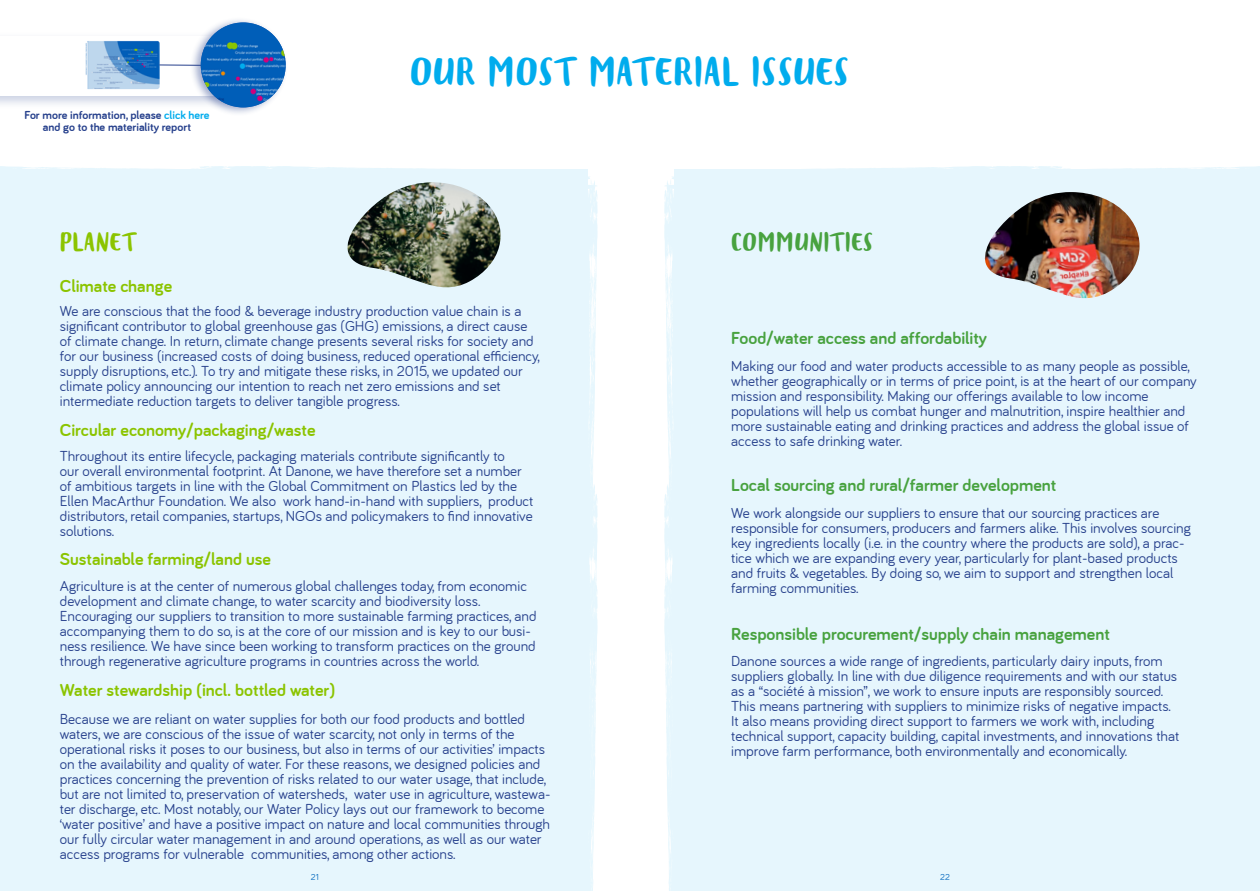
<style>
.page{position:relative;width:1260px;height:891px;background:#fff}
.page>*{position:absolute;margin:0;border:0;box-sizing:border-box;transform-origin:0 0}
.t1{font:31.5px "Blog Script W00";letter-spacing:.01em;color:#00aced}
.t2{font:20.7px "Blog Script W00";letter-spacing:.01em;color:#48a23f}
.t3{font:20.7px "Blog Script W00";letter-spacing:.01em;color:#8bc400}
.t4{font:700 18px "Bariol";color:#48a23f}
.t5{font:700 18px "Bariol";color:#8bc400}
.t6{font:15px/15px "Bariol";color:#26408c}
.t7{font:700 12px/12px "Bariol";color:#26408c;text-align:center}
.t8{font:9px "Bariol";color:#005eb8}
.s1{color:#00aced}
</style>
<div class="page">
<div style="left:0;top:32px;width:242px;height:77px;background:#26408c;opacity:.25"></div>
<div style="left:0;top:36px;width:240px;height:60px;background:#fff"></div>
<img style="left:85px;top:41px;width:75px;height:48px">
<hr style="left:160px;top:64px;width:48px;height:2px;background:#26408c">
<div style="left:189px;top:17px;width:100px;height:99px;background:#26408c;opacity:.42"></div>
<img style="left:201px;top:22px;width:85px;height:85px;border-radius:42px">
<div style="left:0;top:166px;width:598px;height:725px;background:#e6f6fd"></div>
<img style="left:344px;top:182px;width:160px;height:107px">
<div style="left:664px;top:166px;width:596px;height:725px;background:#e6f6fd"></div>
<img style="left:977px;top:192px;width:171px;height:116px">
<p class="t7" style="left:24px;top:109px;width:187px">For more information, please <span class="s1">click here </span>and go to the materiality report</p>
<h2 class="t3" style="left:60px;top:231px;width:78px">PLANET</h2>
<p class="t5" style="left:60px;top:276px;width:114px">Climate change</p>
<h1 class="t1" style="left:410px;top:55px;width:441px">OUR MOST MATERIAL ISSUES</h1>
<h2 class="t2" style="left:731px;top:231px;width:144px">COMMUNITIES</h2>
<p class="t6" style="left:60px;top:303px;width:481px">We are conscious that the food &amp; beverage industry production value chain is a significant contributor to global greenhouse gas (GHG) emissions, a direct cause of climate change. In return, climate change presents several risks for society and for our business (increased costs of doing business, reduced operational efficiency, supply disruptions, etc.). To try and mitigate these risks, in 2015, we updated our climate policy announcing our intention to reach net zero emissions and set intermediate reduction targets to deliver tangible progress.</p>
<p class="t5" style="left:60px;top:420px;width:257px">Circular economy/packaging/waste</p>
<p class="t6" style="left:60px;top:449px;width:475px">Throughout its entire lifecycle, packaging materials contribute significantly to<br>our overall environmental footprint. At Danone, we have therefore set a number of ambitious targets in line with the Global Commitment on Plastics led by the Ellen MacArthur Foundation. We also work hand-in-hand with suppliers, product distributors, retail companies, startups, NGOs and policymakers to find innovative solutions.</p>
<p class="t5" style="left:60px;top:549px;width:213px">Sustainable farming/land use</p>
<p class="t6" style="left:60px;top:578px;width:478px">Agriculture is at the center of numerous global challenges today, from economic development and climate change, to water scarcity and biodiversity loss.<br>Encouraging our suppliers to transition to more sustainable farming practices, and accompanying them to do so, is at the core of our mission and is key to our busi&shy;ness resilience. We have since been working to transform practices on the ground through regenerative agriculture programs in countries across the world.</p>
<p class="t5" style="left:60px;top:680px;width:277px">Water stewardship (incl. bottled water)</p>
<p class="t6" style="left:60px;top:711px;width:492px">Because we are reliant on water supplies for both our food products and bottled waters, we are conscious of the issue of water scarcity, not only in terms of the operational risks it poses to our business, but also in terms of our activities’ impacts on the availability and quality of water. For these reasons, we designed policies and practices concerning the prevention of risks related to our water usage, that include, but are not limited to, preservation of watersheds, water use in agriculture, wastewa&shy;ter discharge, etc. Most notably, our Water Policy lays out our framework to become ‘water positive’ and have a positive impact on nature and local communities through our fully circular water management in and around operations, as well as our water access programs for vulnerable communities, among other actions.</p>
<p class="t4" style="left:731px;top:328px;width:257px">Food/water access and affordability</p>
<p class="t6" style="left:731px;top:359px;width:467px">Making our food and water products accessible to as many people as possible, whether geographically or in terms of price point, is at the heart of our company mission and responsibility. Making our offerings available to low income populations will help us combat hunger and malnutrition, inspire healthier and more sustainable eating and drinking practices and address the global issue of access to safe drinking water.</p>
<p class="t4" style="left:731px;top:474px;width:327px">Local sourcing and rural/farmer development</p>
<p class="t6" style="left:731px;top:506px;width:461px">We work alongside our suppliers to ensure that our sourcing practices are responsible for consumers, producers and farmers alike. This involves sourcing key ingredients locally (i.e. in the country where the products are sold), a prac&shy;tice which we are expanding every year, particularly for plant-based products and fruits &amp; vegetables. By doing so, we aim to support and strengthen local farming communities.</p>
<p class="t4" style="left:731px;top:624px;width:380px">Responsible procurement/supply chain management</p>
<p class="t6" style="left:731px;top:653px;width:450px">Danone sources a wide range of ingredients, particularly dairy inputs, from suppliers globally. In line with due diligence requirements and with our status as a “société à mission”, we work to ensure inputs are responsibly sourced.<br>This means partnering with suppliers to minimize risks of negative impacts.<br>It also means providing direct support to farmers we work with, including technical support, capacity building, capital investments, and innovations that improve farm performance, both environmentally and economically.</p>
<p class="t8" style="left:311px;top:872px;width:10px">21</p>
<p class="t8" style="left:940px;top:872px;width:11px">22</p>
</div>
